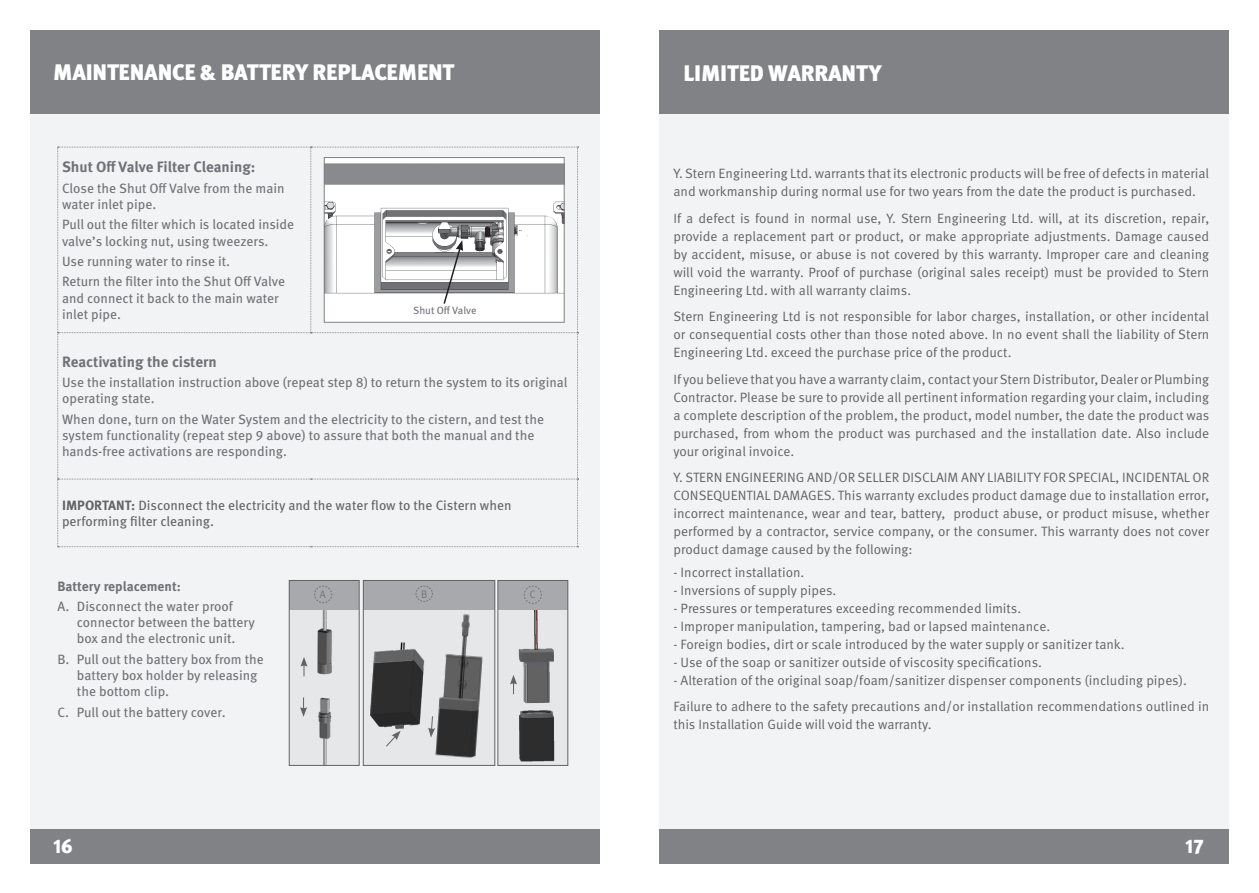
<style>
.page{position:relative;width:1259px;height:893px;background:#fff}
.page>*{position:absolute;margin:0;border:0;box-sizing:border-box;transform-origin:0 0}
.t1{font:900 22.5px "Meta Pro";letter-spacing:-.01em;color:#fff}
.t2{font:900 19.5px "Meta Pro";color:#fff}
.t3{font:700 15px "Meta Pro";color:#707177}
.t4{font:13.5px/18px "Meta Pro Norm";color:#636366;text-align:justify}
.t5{font:13.5px/16.2px "Meta Pro";color:#707177}
.t6{font:13.5px/16.2px "Meta Pro";color:#636366}
.t7{font:700 13.5px "Meta Pro";color:#707177}
.t8{font:300 10.8px "Meta Pro";color:#636366}
.t9{font:10.5px "Meta Pro";letter-spacing:-.005em;color:#707177}
.s1{font-weight:700}
</style>
<div class="page">
<div style="left:659px;top:104px;width:570px;height:742px;background:#f2f3f4"></div>
<div style="left:30px;top:104px;width:570px;height:742px;background:#f2f3f4"></div>
<div style="left:30px;top:30px;width:570px;height:83px;background:#808285"></div>
<div style="left:659px;top:30px;width:570px;height:83px;background:#808285"></div>
<div style="left:30px;top:829px;width:570px;height:34px;background:#808285"></div>
<div style="left:659px;top:829px;width:570px;height:34px;background:#808285"></div>
<div style="left:289px;top:580px;width:70px;height:185px;background:#e6e7e9"></div>
<img style="left:317px;top:610px;width:15px;height:153px">
<div style="left:289px;top:580px;width:70px;height:30px;background:#a8a9ad"></div>
<div style="left:289px;top:580px;width:70px;height:185px;border:1px solid #636366"></div>
<div style="left:498px;top:580px;width:70px;height:185px;background:#e6e7e9"></div>
<img style="left:513px;top:610px;width:42px;height:152px">
<div style="left:498px;top:580px;width:70px;height:30px;background:#a8a9ad"></div>
<div style="left:498px;top:580px;width:70px;height:185px;border:1px solid #636366"></div>
<div style="left:363px;top:580px;width:132px;height:185px;background:#e6e7e9"></div>
<div style="left:363px;top:580px;width:132px;height:30px;background:#a8a9ad"></div>
<div style="left:363px;top:580px;width:132px;height:185px;border:1px solid #636366"></div>
<img style="left:362px;top:642px;width:63px;height:89px">
<svg style="left:386px;top:731px;width:15px;height:16px"></svg>
<svg style="left:428px;top:727px;width:3px;height:10px"></svg>
<img style="left:431px;top:614px;width:62px;height:150px">
<svg style="left:314px;top:585px;width:18px;height:18px"></svg>
<svg style="left:415px;top:585px;width:18px;height:17px"></svg>
<svg style="left:523px;top:585px;width:19px;height:19px"></svg>
<svg style="left:300px;top:657px;width:7px;height:19px"></svg>
<svg style="left:300px;top:697px;width:7px;height:20px"></svg>
<svg style="left:510px;top:675px;width:7px;height:19px"></svg>
<svg style="left:57px;top:147px;width:521px;height:400px"></svg>
<h1 class="t1" style="left:53px;top:54px;width:403px">MAINTENANCE &amp; BATTERY REPLACEMENT</h1>
<h1 class="t1" style="left:683px;top:56px;width:200px">LIMITED WARRANTY</h1>
<p class="t3" style="left:62px;top:155px;width:195px">Shut Off Valve Filter Cleaning:</p>
<p class="t5" style="left:62px;top:179px;width:224px">Close the Shut Off Valve from the main water inlet pipe.</p>
<p class="t5" style="left:62px;top:216px;width:234px">Pull out the filter which is located inside valve’s locking nut, using tweezers.</p>
<p class="t5" style="left:62px;top:250px;width:224px;line-height:20.4px">Use running water to rinse it.<br>Return the filter into the Shut Off Valve</p>
<p class="t5" style="left:62px;top:289px;width:218px">and connect it back to the main water inlet pipe.</p>
<p class="t9" style="left:413px;top:302px;width:65px">Shut Off Valve</p>
<p class="t3" style="left:62px;top:350px;width:156px">Reactivating the cistern</p>
<p class="t5" style="left:62px;top:374px;width:507px">Use the installation instruction above (repeat step 8) to return the system to its original operating state.</p>
<p class="t5" style="left:62px;top:410px;width:483px">When done, turn on the Water System and the electricity to the cistern, and test the system functionality (repeat step 9 above) to assure that both the manual and the hands-free activations are responding.</p>
<p class="t6" style="left:62px;top:496px;width:451px"><span class="s1">IMPORTANT:</span> Disconnect the electricity and the water flow to the Cistern when performing filter cleaning.</p>
<p class="t7" style="left:57px;top:575px;width:125px">Battery replacement:</p>
<p class="t5" style="left:77px;top:597px;width:179px;text-indent:-19px">A. Disconnect the water proof connector between the battery box and the electronic unit.</p>
<p class="t5" style="left:77px;top:650px;width:188px;text-indent:-19px">B. Pull out the battery box from the battery box holder by releasing the bottom clip.</p>
<p class="t5" style="left:57px;top:703px;width:170px">C. Pull out the battery cover.</p>
<p class="t8" style="left:320px;top:586px;width:7px">A</p>
<p class="t8" style="left:421px;top:586px;width:8px">B</p>
<p class="t8" style="left:530px;top:586px;width:7px">C</p>
<p class="t4" style="left:673px;top:164px;width:537px">Y. Stern Engineering Ltd. warrants that its electronic products will be free of defects in material and workmanship during normal use for two years from the date the product is purchased.</p>
<p class="t4" style="left:673px;top:208px;width:537px">If a defect is found in normal use, Y. Stern Engineering Ltd. will, at its discretion, repair, provide a replacement part or product, or make appropriate adjustments. Damage caused by accident, misuse, or abuse is not covered by this warranty. Improper care and cleaning will void the warranty. Proof of purchase (original sales receipt) must be provided to Stern Engineering Ltd. with all warranty claims.</p>
<p class="t4" style="left:673px;top:307px;width:537px">Stern Engineering Ltd is not responsible for labor charges, installation, or other incidental or consequential costs other than those noted above. In no event shall the liability of Stern Engineering Ltd. exceed the purchase price of the product.</p>
<p class="t4" style="left:673px;top:369px;width:537px">If you believe that you have a warranty claim, contact your Stern Distributor, Dealer or Plumbing Contractor. Please be sure to provide all pertinent information regarding your claim, including a complete description of the problem, the product, model number, the date the product was purchased, from whom the product was purchased and the installation date. Also include your original invoice.</p>
<p class="t4" style="left:673px;top:468px;width:537px">Y. STERN ENGINEERING AND/OR SELLER DISCLAIM ANY LIABILITY FOR SPECIAL, INCIDENTAL OR CONSEQUENTIAL DAMAGES. This warranty excludes product damage due to installation error, incorrect maintenance, wear and tear, battery, product abuse, or product misuse, whether performed by a contractor, service company, or the consumer. This warranty does not cover product damage caused by the following:</p>
<p class="t4" style="left:673px;top:562px;width:132px">- Incorrect installation.</p>
<p class="t4" style="left:673px;top:580px;width:164px">- Inversions of supply pipes.</p>
<p class="t4" style="left:673px;top:598px;width:349px">- Pressures or temperatures exceeding recommended limits.</p>
<p class="t4" style="left:673px;top:616px;width:378px">- Improper manipulation, tampering, bad or lapsed maintenance.</p>
<p class="t4" style="left:673px;top:634px;width:453px">- Foreign bodies, dirt or scale introduced by the water supply or sanitizer tank.</p>
<p class="t4" style="left:673px;top:652px;width:370px">- Use of the soap or sanitizer outside of viscosity specifications.</p>
<p class="t4" style="left:673px;top:666px;width:537px;line-height:26.5px">- Alteration of the original soap/foam/sanitizer dispenser components (including pipes).<br>Failure to adhere to the safety precautions and/or installation recommendations outlined in</p>
<p class="t4" style="left:673px;top:714px;width:260px">this Installation Guide will void the warranty.</p>
<h2 class="t2" style="left:53px;top:831px;width:21px">16</h2>
<h2 class="t2" style="left:1185px;top:831px;width:20px">17</h2>
</div>
